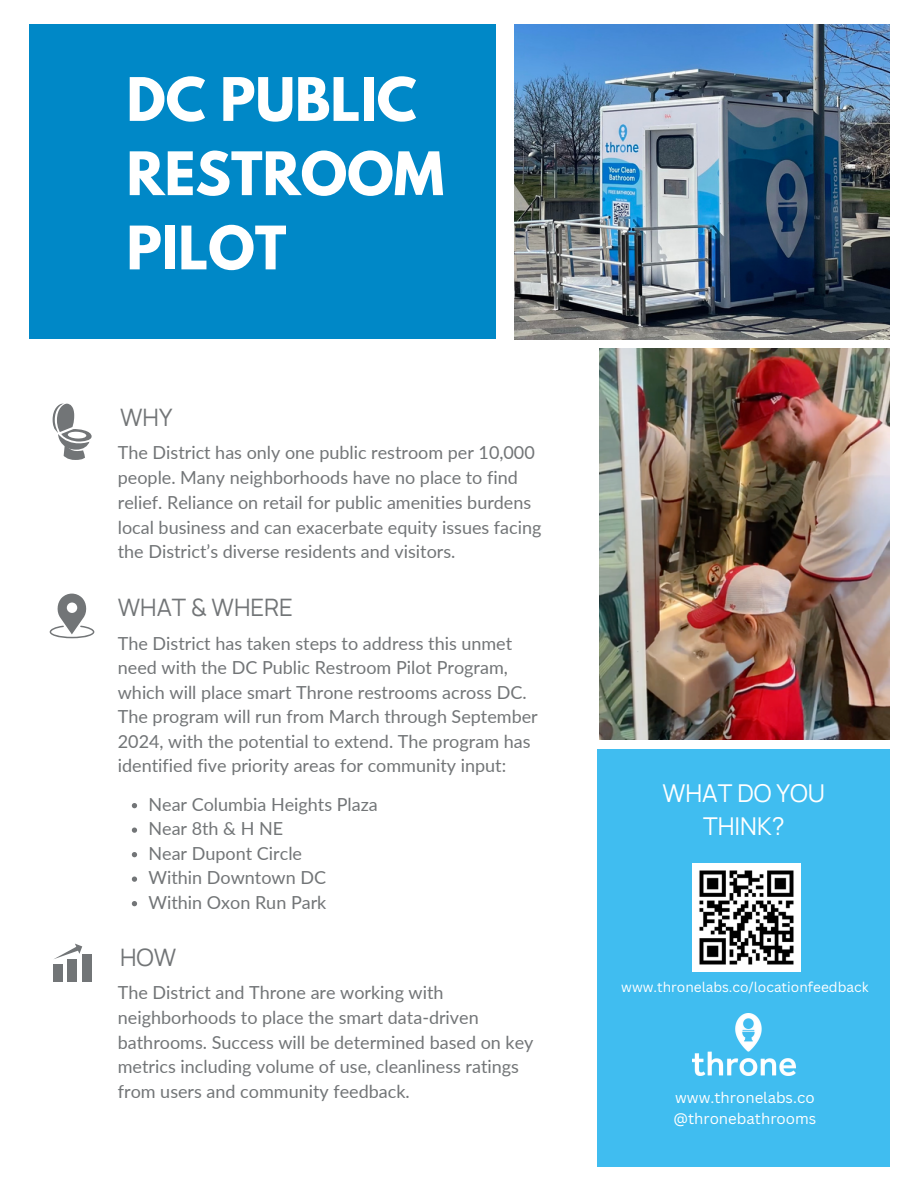
<style>
.page{position:relative;width:918px;height:1188px;background:#fff}
.page>*{position:absolute;margin:0;border:0;box-sizing:border-box;transform-origin:0 0}
.t1{font:700 53.1px/74.2px "League Spartan";color:#fff}
.t2{font:24.6px/33.8px "Manrope";color:#fff;text-align:center}
.t3{font:24px "Manrope";color:#727577}
.t4{font:18px/24.8px "Lato";color:#727577}
.t5{font:15px "Canva Sans";color:#fff}
.t6{font:13.65px "Canva Sans";color:#fff}
</style>
<div class="page">
<div style="left:597px;top:749px;width:293px;height:418px;background:#40bdf0"></div>
<div style="left:29px;top:24px;width:467px;height:315px;background:#0088c7"></div>
<img style="left:514px;top:24px;width:376px;height:315px">
<div style="left:53px;top:965px;width:10px;height:17px;background:#727577"></div>
<div style="left:68px;top:959px;width:9px;height:23px;background:#727577"></div>
<div style="left:82px;top:954px;width:10px;height:28px;background:#727577"></div>
<svg style="left:54px;top:944px;width:28px;height:15px"></svg>
<svg style="left:52px;top:404px;width:40px;height:56px"></svg>
<svg style="left:50px;top:594px;width:44px;height:44px"></svg>
<img style="left:599px;top:348px;width:291px;height:392px">
<img style="left:692px;top:1013px;width:104px;height:62px">
<img style="left:692px;top:863px;width:108px;height:108px">
<svg style="left:132px;top:803px;width:5px;height:5px"></svg>
<svg style="left:132px;top:828px;width:5px;height:5px"></svg>
<svg style="left:132px;top:852px;width:5px;height:5px"></svg>
<svg style="left:132px;top:877px;width:5px;height:5px"></svg>
<svg style="left:132px;top:901px;width:5px;height:5px"></svg>
<p class="t1" style="left:127px;top:69px;width:319px">DC PUBLIC<br>RESTROOM<br>PILOT</p>
<p class="t3" style="left:120px;top:400px;width:54px">WHY</p>
<h2 class="t4" style="left:118px;top:440px;width:425px">The District has only one public restroom per 10,000 people. Many neighborhoods have no place to find relief. Reliance on retail for public amenities burdens local business and can exacerbate equity issues facing the District’s diverse residents and visitors.</h2>
<h2 class="t3" style="left:118px;top:591px;width:177px">WHAT &amp; WHERE</h2>
<h3 class="t4" style="left:118px;top:631px;width:422px">The District has taken steps to address this unmet need with the DC Public Restroom Pilot Program, which will place smart Throne restrooms across DC.<br>The program will run from March through September 2024, with the potential to extend. The program has identified five priority areas for community input:</h3>
<h2 class="t4" style="left:148px;top:792px;width:231px">Near Columbia Heights Plaza</h2>
<h3 class="t4" style="left:148px;top:816px;width:136px">Near 8th &amp; H NE</h3>
<p class="t4" style="left:148px;top:841px;width:155px">Near Dupont Circle</p>
<p class="t4" style="left:148px;top:865px;width:179px">Within Downtown DC</p>
<p class="t4" style="left:148px;top:890px;width:180px">Within Oxon Run Park</p>
<h3 class="t3" style="left:120px;top:941px;width:58px">HOW</h3>
<p class="t4" style="left:118px;top:980px;width:417px">The District and Throne are working with neighborhoods to place the smart data-driven bathrooms. Success will be determined based on key metrics including volume of use, cleanliness ratings from users and community feedback.</p>
<p class="t2" style="left:662px;top:775px;width:164px">WHAT DO YOU<br>THINK?</p>
<p class="t6" style="left:621px;top:977px;width:249px">www.thronelabs.co/locationfeedback</p>
<p class="t5" style="left:675px;top:1087px;width:141px">www.thronelabs.co</p>
<h2 class="t5" style="left:673px;top:1108px;width:144px">@thronebathrooms</h2>
</div>
